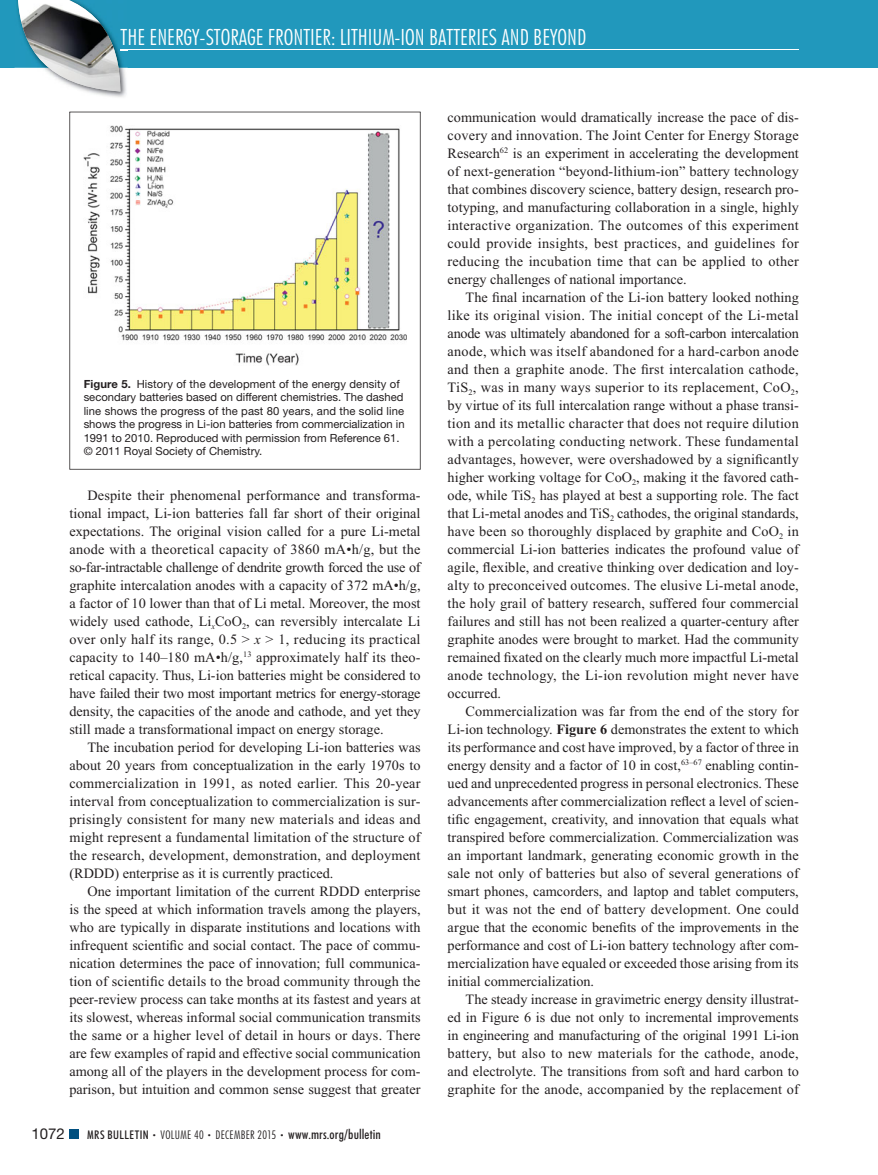
<style>
.page{position:relative;width:878px;height:1175px;background:#fff}
.page>*{position:absolute;margin:0;border:0;box-sizing:border-box;transform-origin:0 0}
.t1{font:300 condensed 22.5px "Futura BT";color:#fff}
.t2{font:15px "Helvetica Neue LT Std";color:#231f20}
.t3{font:14.25px/18px "Times New Roman";color:#231f20;text-align:justify}
.t4{font:300 condensed 12px "Futura BT";letter-spacing:.025em;color:#231f20}
.t5{font:11.25px/13.5px "Helvetica Neue LT Std";color:#231f20}
.s1{font-weight:700}
.s2{font-style:italic}
.s3{font-weight:500}
.s4{font-size:7.5px}
.s5{font-weight:500;font-size:13.5px}
</style>
<div class="page">
<div style="left:0;top:0;width:878px;height:68px;background:#2198bc"></div>
<hr style="left:121px;top:50px;width:678px;height:1px;background:#fff">
<div style="left:69px;top:1130px;width:9px;height:8px;background:#005080"></div>
<img style="left:89px;top:92px;width:37px;height:5px">
<svg style="left:120px;top:49px;width:7px;height:43px"></svg>
<img style="left:17px;top:0;width:103px;height:92px">
<svg style="left:69px;top:112px;width:351px;height:357px"></svg>
<h1 class="t1" style="left:121px;top:29px;width:467px">THE ENERGY-STORAGE FRONTIER: LITHIUM-ION BATTERIES AND BEYOND</h1>
<p class="t5" style="left:84px;top:378px;width:322px"><span class="s1">Figure 5.</span> History of the development of the energy density of secondary batteries based on different chemistries. The dashed line shows the progress of the past 80 years, and the solid line shows the progress in Li-ion batteries from commercialization in 1991 to 2010. Reproduced with permission from Reference 61. © 2011 Royal Society of Chemistry.</p>
<p class="t3" style="left:69px;top:487px;width:353px;text-indent:18px">Despite their phenomenal performance and transforma&shy;tional impact, Li-ion batteries fall far short of their original expectations. The original vision called for a pure Li-metal anode with a theoretical capacity of 3860 mA•h/g, but the so-far-intractable challenge of dendrite growth forced the use of graphite intercalation anodes with a capacity of 372 mA•h/g, a factor of 10 lower than that of Li metal. Moreover, the most widely used cathode, Li <sub>x</sub> CoO <sub>2</sub> , can reversibly intercalate Li over only half its range, 0.5 &gt; <span class="s2">x</span> &gt; 1, reducing its practical capacity to 140–180 mA•h/g, <sup>13</sup> approximately half its theo&shy;retical capacity. Thus, Li-ion batteries might be considered to have failed their two most important metrics for energy-storage density, the capacities of the anode and cathode, and yet they still made a transformational impact on energy storage.</p>
<p class="t3" style="left:69px;top:739px;width:353px;text-indent:18px">The incubation period for developing Li-ion batteries was about 20 years from conceptualization in the early 1970s to commercialization in 1991, as noted earlier. This 20-year interval from conceptualization to commercialization is sur&shy;prisingly consistent for many new materials and ideas and might represent a fundamental limitation of the structure of the research, development, demonstration, and deployment (RDDD) enterprise as it is currently practiced.</p>
<p class="t3" style="left:69px;top:883px;width:353px;text-indent:18px">One important limitation of the current RDDD enterprise is the speed at which information travels among the players, who are typically in disparate institutions and locations with infrequent scientific and social contact. The pace of commu&shy;nication determines the pace of innovation; full communica&shy;tion of scientific details to the broad community through the peer-review process can take months at its fastest and years at its slowest, whereas informal social communication transmits the same or a higher level of detail in hours or days. There are few examples of rapid and effective social communication among all of the players in the development process for com&shy;parison, but intuition and common sense suggest that greater</p>
<p class="t2" style="left:32px;top:1128px;width:35px">1072</p>
<p class="t4" style="left:87px;top:1130px;width:295px"><span class="s3">MRS BULLETIN</span> <span class="s4">•</span> VOLUME 40 <span class="s4">•</span> DECEMBER 2015 <span class="s4">•</span> <span class="s5">www.mrs.org/bulletin</span></p>
<p class="t3" style="left:447px;top:109px;width:353px">communication would dramatically increase the pace of dis&shy;covery and innovation. The Joint Center for Energy Storage Research <sup>62</sup> is an experiment in accelerating the development of next-generation “beyond-lithium-ion” battery technology that combines discovery science, battery design, research pro&shy;totyping, and manufacturing collaboration in a single, highly interactive organization. The outcomes of this experiment could provide insights, best practices, and guidelines for reducing the incubation time that can be applied to other energy challenges of national importance.</p>
<p class="t3" style="left:447px;top:289px;width:353px;text-indent:18px">The final incarnation of the Li-ion battery looked nothing like its original vision. The initial concept of the Li-metal anode was ultimately abandoned for a soft-carbon intercalation anode, which was itself abandoned for a hard-carbon anode and then a graphite anode. The first intercalation cathode, TiS <sub>2</sub> , was in many ways superior to its replacement, CoO <sub>2</sub> , by virtue of its full intercalation range without a phase transi&shy;tion and its metallic character that does not require dilution with a percolating conducting network. These fundamental advantages, however, were overshadowed by a significantly higher working voltage for CoO <sub>2</sub> , making it the favored cath&shy;ode, while TiS <sub>2</sub> has played at best a supporting role. The fact that Li-metal anodes and TiS <sub>2</sub> cathodes, the original standards, have been so thoroughly displaced by graphite and CoO <sub>2</sub> in commercial Li-ion batteries indicates the profound value of agile, flexible, and creative thinking over dedication and loy&shy;alty to preconceived outcomes. The elusive Li-metal anode, the holy grail of battery research, suffered four commercial failures and still has not been realized a quarter-century after graphite anodes were brought to market. Had the community remained fixated on the clearly much more impactful Li-metal anode technology, the Li-ion revolution might never have occurred.</p>
<p class="t3" style="left:447px;top:703px;width:353px;text-indent:18px">Commercialization was far from the end of the story for Li-ion technology. <span class="s1">Figure 6</span> demonstrates the extent to which its performance and cost have improved, by a factor of three in energy density and a factor of 10 in cost, <sup>63</sup> <sup>–</sup> <sup>67</sup> enabling contin&shy;ued and unprecedented progress in personal electronics. These advancements after commercialization reflect a level of scien&shy;tific engagement, creativity, and innovation that equals what transpired before commercialization. Commercialization was an important landmark, generating economic growth in the sale not only of batteries but also of several generations of smart phones, camcorders, and laptop and tablet computers, but it was not the end of battery development. One could argue that the economic benefits of the improvements in the performance and cost of Li-ion battery technology after com&shy;mercialization have equaled or exceeded those arising from its initial commercialization.</p>
<p class="t3" style="left:447px;top:991px;width:353px;text-indent:18px">The steady increase in gravimetric energy density illustrat&shy;ed in Figure 6 is due not only to incremental improvements in engineering and manufacturing of the original 1991 Li-ion battery, but also to new materials for the cathode, anode, and electrolyte. The transitions from soft and hard carbon to graphite for the anode, accompanied by the replacement of</p>
</div>
